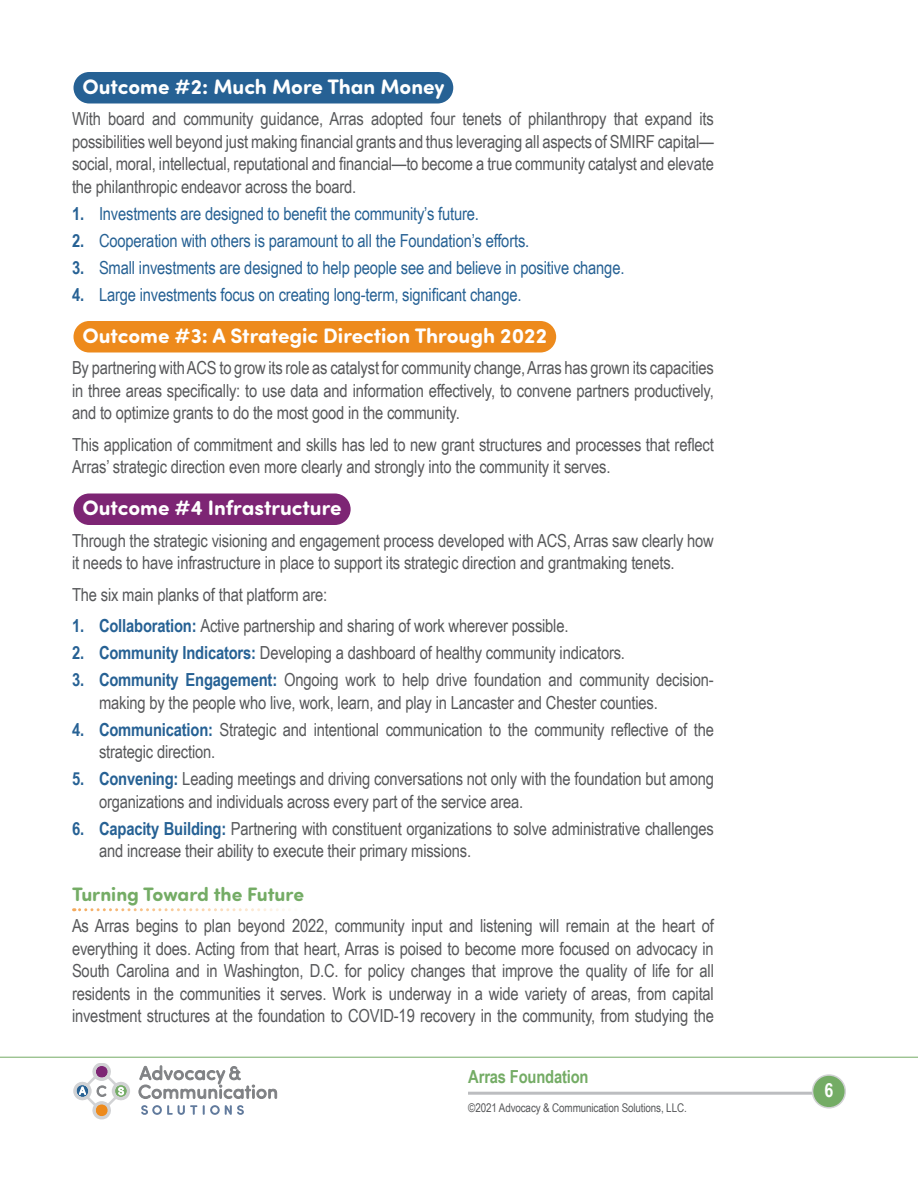
<style>
.page{position:relative;width:918px;height:1188px;background:#fff}
.page>*{position:absolute;margin:0;border:0;box-sizing:border-box;transform-origin:0 0}
.subhead_green_bar{font:700 21px "Sofia Pro Soft";color:#fff}
.subheadbold_green{font:700 19.5px "Sofia Pro Soft";color:#74ac65}
.t1{font:700 19.5px "Arial Narrow";color:#fff}
.text{font:18px/22.5px "Arial Narrow";letter-spacing:-.01em;color:#57585a}
.t2{font:18px "Arial Narrow";letter-spacing:-.01em;color:#266194}
.t3{font:700 18px "Arial Narrow";letter-spacing:-.01em;color:#74ac65}
.t4{font:12px "Arial Narrow";letter-spacing:-.01em;color:#57585a}
.s1{font-weight:700}
.s2{font-weight:700;color:#266194}
</style>
<div class="page">
<hr style="left:0;top:1057px;width:918px;height:1px;background:#74ac65">
<svg style="left:139px;top:1066px;width:138px;height:33px"></svg>
<svg style="left:141px;top:1105px;width:56px;height:10px"></svg>
<svg style="left:203px;top:1105px;width:41px;height:10px"></svg>
<svg style="left:73px;top:1063px;width:57px;height:57px"></svg>
<hr style="left:468px;top:1092px;width:369px;height:3px;background:#bcbdc0">
<div style="left:813px;top:1075px;width:32px;height:33px;background:#74ac65;border-radius:50%"></div>
<div style="left:812px;top:1074px;width:34px;height:35px;border:2px solid #d1d2d4;border-radius:50%"></div>
<div style="left:74px;top:72px;width:379px;height:32px;background:#266194;border-radius:16px"></div>
<div style="left:74px;top:321px;width:482px;height:31px;background:#ed8a1c;border-radius:16px"></div>
<div style="left:74px;top:494px;width:277px;height:31px;background:#7d2574;border-radius:16px"></div>
<svg style="left:74px;top:908px;width:217px;height:3px"></svg>
<p class="subhead_green_bar" style="left:82px;top:71px;width:364px">Outcome #2: Much More Than Money</p>
<p class="text" style="left:72px;top:107px;width:643px;text-align:justify">With board and community guidance, Arras adopted four tenets of philanthropy that expand its possibilities well beyond just making financial grants and thus leveraging all aspects of SMIRF capital— social, moral, intellectual, reputational and financial—to become a true community catalyst and elevate the philanthropic endeavor across the board.</p>
<p class="t2" style="left:72px;top:200px;width:409px"><span class="s1">1.</span> Investments are designed to benefit the community’s future.</p>
<p class="t2" style="left:72px;top:227px;width:459px"><span class="s1">2.</span> Cooperation with others is paramount to all the Foundation’s efforts.</p>
<p class="t2" style="left:72px;top:254px;width:554px"><span class="s1">3.</span> Small investments are designed to help people see and believe in positive change.</p>
<p class="t2" style="left:72px;top:281px;width:451px"><span class="s1">4.</span> Large investments focus on creating long-term, significant change.</p>
<p class="subhead_green_bar" style="left:82px;top:320px;width:466px">Outcome #3: A Strategic Direction Through 2022</p>
<p class="text" style="left:72px;top:356px;width:643px;text-align:justify">By partnering with ACS to grow its role as catalyst for community change, Arras has grown its capacities in three areas specifically: to use data and information effectively, to convene partners productively, and to optimize grants to do the most good in the community.</p>
<p class="text" style="left:72px;top:432px;width:643px">This application of commitment and skills has led to new grant structures and processes that reflect<br>Arras’ strategic direction even more clearly and strongly into the community it serves.</p>
<p class="subhead_green_bar" style="left:82px;top:493px;width:261px">Outcome #4 Infrastructure</p>
<p class="text" style="left:72px;top:528px;width:643px">Through the strategic visioning and engagement process developed with ACS, Arras saw clearly how it needs to have infrastructure in place to support its strategic direction and grantmaking tenets.</p>
<p class="text" style="left:72px;top:582px;width:257px">The six main planks of that platform are:</p>
<p class="text" style="left:72px;top:614px;width:498px"><span class="s2">1. Collaboration:</span> Active partnership and sharing of work wherever possible.</p>
<p class="text" style="left:72px;top:641px;width:555px"><span class="s2">2. Community Indicators:</span> Developing a dashboard of healthy community indicators.</p>
<p class="text" style="left:99px;top:668px;width:616px;text-indent:-27px"><span class="s2">3. Community Engagement:</span> Ongoing work to help drive foundation and community decision&shy;making by the people who live, work, learn, and play in Lancaster and Chester counties.</p>
<p class="text" style="left:99px;top:717px;width:616px;text-indent:-27px"><span class="s2">4. Communication:</span> Strategic and intentional communication to the community reflective of the strategic direction.</p>
<p class="text" style="left:99px;top:767px;width:616px;text-indent:-27px"><span class="s2">5. Convening:</span> Leading meetings and driving conversations not only with the foundation but among organizations and individuals across every part of the service area.</p>
<p class="text" style="left:99px;top:816px;width:616px;text-indent:-27px"><span class="s2">6. Capacity Building:</span> Partnering with constituent organizations to solve administrative challenges and increase their ability to execute their primary missions.</p>
<p class="subheadbold_green" style="left:72px;top:880px;width:234px">Turning Toward the Future</p>
<p class="text" style="left:72px;top:914px;width:643px;text-align:justify">As Arras begins to plan beyond 2022, community input and listening will remain at the heart of everything it does. Acting from that heart, Arras is poised to become more focused on advocacy in South Carolina and in Washington, D.C. for policy changes that improve the quality of life for all residents in the communities it serves. Work is underway in a wide variety of areas, from capital investment structures at the foundation to COVID-19 recovery in the community, from studying the</p>
<p class="t3" style="left:468px;top:1063px;width:122px">Arras Foundation</p>
<p class="t4" style="left:468px;top:1099px;width:220px">©2021 Advocacy &amp; Communication Solutions, LLC.</p>
<p class="t1" style="left:824px;top:1076px;width:10px">6</p>
</div>
